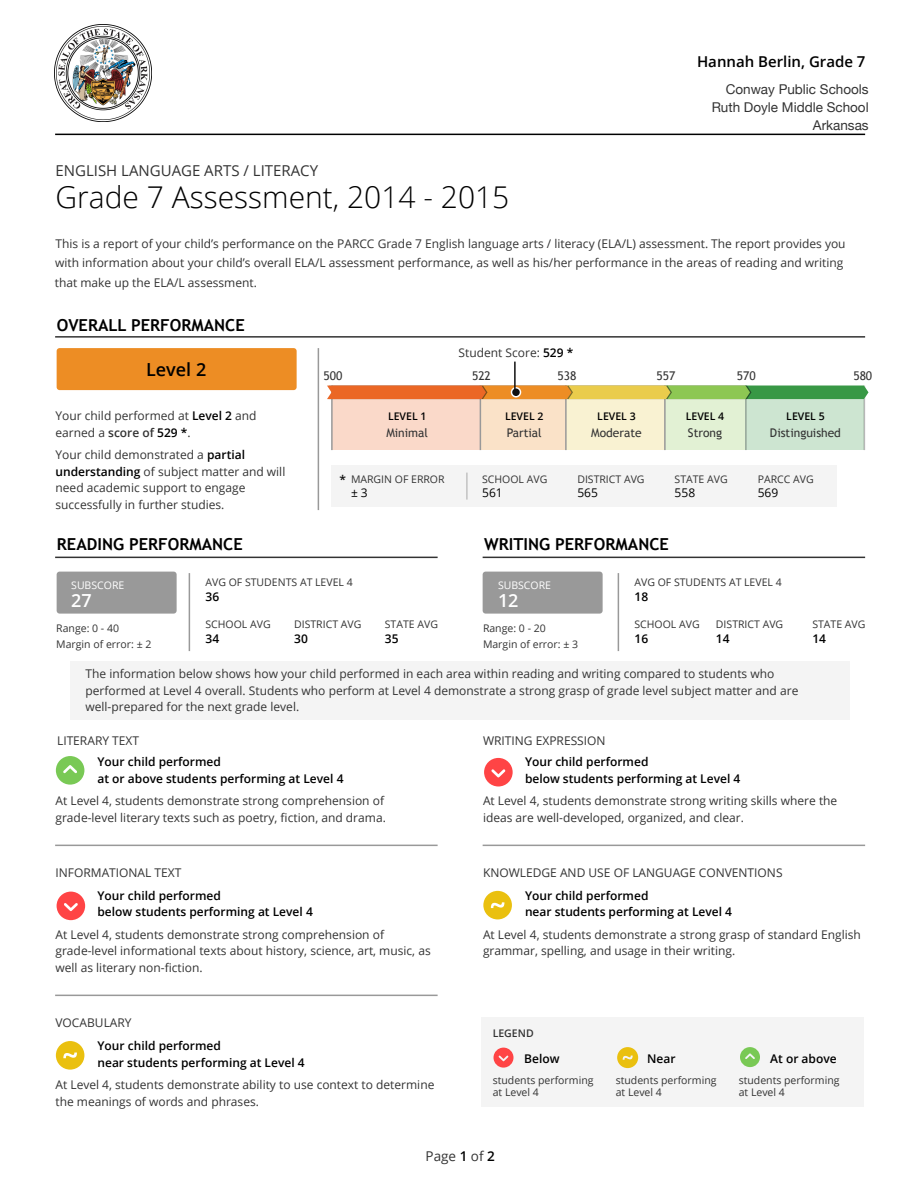
<style>
.page{position:relative;width:918px;height:1188px;background:#fff}
.page>*{position:absolute;margin:0;border:0;box-sizing:border-box;transform-origin:0 0}
.t1{font:300 30px "Open Sans";color:#000}
.t2{font:600 18px "Open Sans";color:#000}
.t3{font:600 18px "Open Sans";color:#fff}
.t4{font:700 16.5px "Trebuchet MS";color:#000}
.t5{font:15px "Open Sans";color:#333}
.t6{font:600 15px "Open Sans";color:#000}
.t7{font:13.5px/17.7px "Helvetica Neue";color:#333;text-align:right}
.t8{font:13.5px "Open Sans";color:#333}
.t9{font:12px/16.5px "Open Sans";color:#333}
.t10{font:600 12px/16.5px "Open Sans";color:#000}
.t11{font:12px "Trebuchet MS";color:#333}
.t12{font:12px "Open Sans";color:#000}
.t13{font:600 12px "Open Sans";color:#101010}
.t14{font:10.5px/12.6px "Open Sans";color:#333}
.t15{font:600 10.5px "Open Sans";color:#000}
.t16{font:10.5px "Open Sans";color:#fff}
.t17{font:600 10.5px "Open Sans";color:#333}
.s1{font-weight:600;color:#000}
.s2{font-weight:600}
</style>
<div class="page">
<hr style="left:55px;top:336px;width:810px;height:2px;background:#333">
<hr style="left:318px;top:348px;width:1px;height:162px;background:#999">
<div style="left:333px;top:386px;width:147px;height:64px;background:#fad9c9"></div>
<div style="left:480px;top:386px;width:87px;height:64px;background:#fae2c8"></div>
<div style="left:567px;top:386px;width:99px;height:64px;background:#f9f2d2"></div>
<div style="left:666px;top:386px;width:79px;height:64px;background:#e2f1d4"></div>
<div style="left:745px;top:386px;width:119px;height:64px;background:#cde5d1"></div>
<hr style="left:480px;top:386px;width:1px;height:64px;background:#999">
<hr style="left:331px;top:386px;width:2px;height:64px;background:#999">
<hr style="left:864px;top:386px;width:1px;height:64px;background:#101010">
<hr style="left:745px;top:386px;width:2px;height:64px;background:#101010">
<hr style="left:664px;top:386px;width:2px;height:64px;background:#999">
<hr style="left:565px;top:386px;width:2px;height:64px;background:#999">
<div style="left:57px;top:348px;width:240px;height:42px;background:#ed8d24;border-radius:3px"></div>
<svg style="left:327px;top:386px;width:542px;height:13px"></svg>
<hr style="left:514px;top:362px;width:2px;height:30px;background:#101010">
<div style="left:331px;top:465px;width:506px;height:42px;background:#f4f4f4"></div>
<hr style="left:466px;top:473px;width:2px;height:27px;background:#c2c2c2">
<hr style="left:55px;top:557px;width:383px;height:1px;background:#333">
<hr style="left:483px;top:557px;width:382px;height:1px;background:#333">
<div style="left:57px;top:572px;width:120px;height:42px;background:#999;border-radius:3px"></div>
<svg style="left:56px;top:756px;width:28px;height:29px"></svg>
<hr style="left:55px;top:845px;width:383px;height:1px;background:#999">
<hr style="left:55px;top:995px;width:383px;height:1px;background:#999">
<svg style="left:57px;top:892px;width:28px;height:28px"></svg>
<svg style="left:56px;top:1041px;width:28px;height:29px"></svg>
<hr style="left:189px;top:573px;width:1px;height:78px;background:#999">
<div style="left:483px;top:572px;width:120px;height:42px;background:#999;border-radius:3px"></div>
<svg style="left:484px;top:758px;width:29px;height:28px"></svg>
<hr style="left:483px;top:845px;width:382px;height:1px;background:#999">
<svg style="left:483px;top:891px;width:29px;height:28px"></svg>
<hr style="left:618px;top:573px;width:1px;height:78px;background:#999">
<div style="left:481px;top:1017px;width:383px;height:90px;background:#f4f4f4"></div>
<svg style="left:494px;top:1048px;width:20px;height:20px"></svg>
<svg style="left:617px;top:1047px;width:21px;height:21px"></svg>
<svg style="left:740px;top:1047px;width:20px;height:20px"></svg>
<div style="left:70px;top:662px;width:780px;height:58px;background:#f4f4f4"></div>
<hr style="left:55px;top:134px;width:810px;height:1px;background:#000">
<img style="left:54px;top:24px;width:98px;height:98px">
<p class="t5" style="left:56px;top:161px;width:264px">ENGLISH LANGUAGE ARTS / LITERACY</p>
<h1 class="t1" style="left:56px;top:176px;width:455px">Grade 7 Assessment, 2014 - 2015</h1>
<p class="t6" style="left:697px;top:51px;width:170px">Hannah Berlin, Grade 7</p>
<p class="t7" style="left:712px;top:81px;width:159px">Conway Public Schools<br>Ruth Doyle Middle School<br>Arkansas</p>
<p class="t9" style="left:55px;top:233px;width:792px;line-height:19.5px">This is a report of your child’s performance on the PARCC Grade 7 English language arts / literacy (ELA/L) assessment. The report provides you with information about your child’s overall ELA/L assessment performance, as well as his/her performance in the areas of reading and writing that make up the ELA/L assessment.</p>
<h3 class="t4" style="left:57px;top:315px;width:190px">OVERALL PERFORMANCE</h3>
<h2 class="t2" style="left:146px;top:358px;width:62px">Level 2</h2>
<p class="t9" style="left:56px;top:407px;width:203px">Your child performed at <span class="s1">Level 2</span> and earned a <span class="s2">score of</span> <span class="s1">529 *</span>.</p>
<p class="t9" style="left:56px;top:446px;width:231px">Your child demonstrated a <span class="s1">partial understanding</span> of subject matter and will need academic support to engage successfully in further studies.</p>
<p class="t9" style="left:459px;top:344px;width:116px">Student Score: <span class="s1">529 *</span></p>
<p class="t11" style="left:324px;top:369px;width:20px">500</p>
<p class="t11" style="left:472px;top:369px;width:20px">522</p>
<p class="t11" style="left:558px;top:369px;width:20px">538</p>
<p class="t11" style="left:657px;top:369px;width:20px">557</p>
<p class="t11" style="left:737px;top:369px;width:20px">570</p>
<p class="t11" style="left:853px;top:369px;width:20px">580</p>
<p class="t15" style="left:388px;top:409px;width:40px">LEVEL 1</p>
<p class="t11" style="left:386px;top:426px;width:43px">Minimal</p>
<p class="t15" style="left:505px;top:409px;width:40px">LEVEL 2</p>
<p class="t11" style="left:507px;top:426px;width:37px">Partial</p>
<p class="t15" style="left:597px;top:409px;width:40px">LEVEL 3</p>
<p class="t11" style="left:591px;top:426px;width:52px">Moderate</p>
<p class="t15" style="left:686px;top:409px;width:40px">LEVEL 4</p>
<p class="t11" style="left:688px;top:426px;width:36px">Strong</p>
<p class="t15" style="left:786px;top:409px;width:40px">LEVEL 5</p>
<p class="t11" style="left:770px;top:426px;width:72px">Distinguished</p>
<p class="t13" style="left:339px;top:472px;width:8px">*</p>
<p class="t14" style="left:351px;top:473px;width:95px">MARGIN OF ERROR</p>
<p class="t12" style="left:351px;top:485px;width:18px">± 3</p>
<p class="t14" style="left:482px;top:473px;width:67px">SCHOOL AVG</p>
<p class="t12" style="left:482px;top:485px;width:22px">561</p>
<p class="t14" style="left:577px;top:473px;width:69px">DISTRICT AVG</p>
<p class="t12" style="left:577px;top:485px;width:22px">565</p>
<p class="t14" style="left:675px;top:473px;width:55px">STATE AVG</p>
<p class="t12" style="left:675px;top:485px;width:22px">558</p>
<p class="t14" style="left:758px;top:473px;width:57px">PARCC AVG</p>
<p class="t12" style="left:758px;top:485px;width:22px">569</p>
<h3 class="t4" style="left:57px;top:534px;width:187px">READING PERFORMANCE</h3>
<h3 class="t4" style="left:484px;top:534px;width:186px">WRITING PERFORMANCE</h3>
<p class="t16" style="left:71px;top:578px;width:55px">SUBSCORE</p>
<h2 class="t3" style="left:71px;top:588px;width:22px">27</h2>
<p class="t14" style="left:56px;top:620px;width:97px;line-height:15.6px">Range: 0 - 40<br>Margin of error: ± 2</p>
<p class="t14" style="left:206px;top:576px;width:149px">AVG OF STUDENTS AT LEVEL 4</p>
<p class="t10" style="left:206px;top:588px;width:15px">36</p>
<p class="t16" style="left:498px;top:578px;width:55px">SUBSCORE</p>
<h2 class="t3" style="left:498px;top:588px;width:22px">12</h2>
<p class="t14" style="left:206px;top:618px;width:67px">SCHOOL AVG</p>
<p class="t10" style="left:206px;top:630px;width:15px">34</p>
<p class="t14" style="left:294px;top:618px;width:69px">DISTRICT AVG</p>
<p class="t10" style="left:294px;top:630px;width:15px">30</p>
<p class="t14" style="left:385px;top:618px;width:55px">STATE AVG</p>
<p class="t10" style="left:385px;top:630px;width:15px">35</p>
<p class="t14" style="left:483px;top:620px;width:97px;line-height:15.6px">Range: 0 - 20<br>Margin of error: ± 3</p>
<p class="t14" style="left:634px;top:576px;width:149px">AVG OF STUDENTS AT LEVEL 4</p>
<p class="t10" style="left:634px;top:588px;width:15px">18</p>
<p class="t14" style="left:634px;top:618px;width:67px">SCHOOL AVG</p>
<p class="t10" style="left:634px;top:630px;width:15px">16</p>
<p class="t14" style="left:716px;top:618px;width:69px">DISTRICT AVG</p>
<p class="t10" style="left:716px;top:630px;width:15px">14</p>
<p class="t9" style="left:86px;top:665px;width:714px">The information below shows how your child performed in each area within reading and writing compared to students who performed at Level 4 overall. Students who perform at Level 4 demonstrate a strong grasp of grade level subject matter and are well-prepared for the next grade level.</p>
<p class="t14" style="left:812px;top:618px;width:55px">STATE AVG</p>
<p class="t10" style="left:812px;top:630px;width:15px">14</p>
<p class="t9" style="left:57px;top:732px;width:84px">LITERARY TEXT</p>
<p class="t10" style="left:98px;top:753px;width:248px">Your child performed<br>at or above students performing at Level 4</p>
<p class="t9" style="left:56px;top:792px;width:332px">At Level 4, students demonstrate strong comprehension of grade-level literary texts such as poetry, fiction, and drama.</p>
<p class="t9" style="left:56px;top:864px;width:127px">INFORMATIONAL TEXT</p>
<p class="t10" style="left:98px;top:887px;width:217px">Your child performed<br>below students performing at Level 4</p>
<p class="t9" style="left:56px;top:926px;width:377px">At Level 4, students demonstrate strong comprehension of grade-level informational texts about history, science, art, music, as well as literary non-fiction.</p>
<p class="t9" style="left:56px;top:1014px;width:78px">VOCABULARY</p>
<p class="t10" style="left:98px;top:1037px;width:209px">Your child performed<br>near students performing at Level 4</p>
<p class="t9" style="left:56px;top:1076px;width:380px">At Level 4, students demonstrate ability to use context to determine the meanings of words and phrases.</p>
<p class="t9" style="left:483px;top:732px;width:124px">WRITING EXPRESSION</p>
<p class="t10" style="left:525px;top:753px;width:217px">Your child performed<br>below students performing at Level 4</p>
<p class="t9" style="left:483px;top:792px;width:356px">At Level 4, students demonstrate strong writing skills where the ideas are well-developed, organized, and clear.</p>
<p class="t9" style="left:483px;top:864px;width:301px">KNOWLEDGE AND USE OF LANGUAGE CONVENTIONS</p>
<p class="t10" style="left:525px;top:887px;width:209px">Your child performed<br>near students performing at Level 4</p>
<p class="t9" style="left:483px;top:926px;width:380px">At Level 4, students demonstrate a strong grasp of standard English grammar, spelling, and usage in their writing.</p>
<p class="t17" style="left:493px;top:1026px;width:42px">LEGEND</p>
<p class="t10" style="left:524px;top:1050px;width:37px">Below</p>
<p class="t14" style="left:493px;top:1073px;width:102px">students performing at Level 4</p>
<p class="t10" style="left:647px;top:1050px;width:30px">Near</p>
<p class="t14" style="left:616px;top:1073px;width:102px">students performing at Level 4</p>
<p class="t10" style="left:770px;top:1050px;width:68px">At or above</p>
<p class="t14" style="left:739px;top:1073px;width:102px">students performing at Level 4</p>
<p class="t8" style="left:426px;top:1147px;width:71px">Page <span class="s1">1</span> of <span class="s1">2</span></p>
</div>
